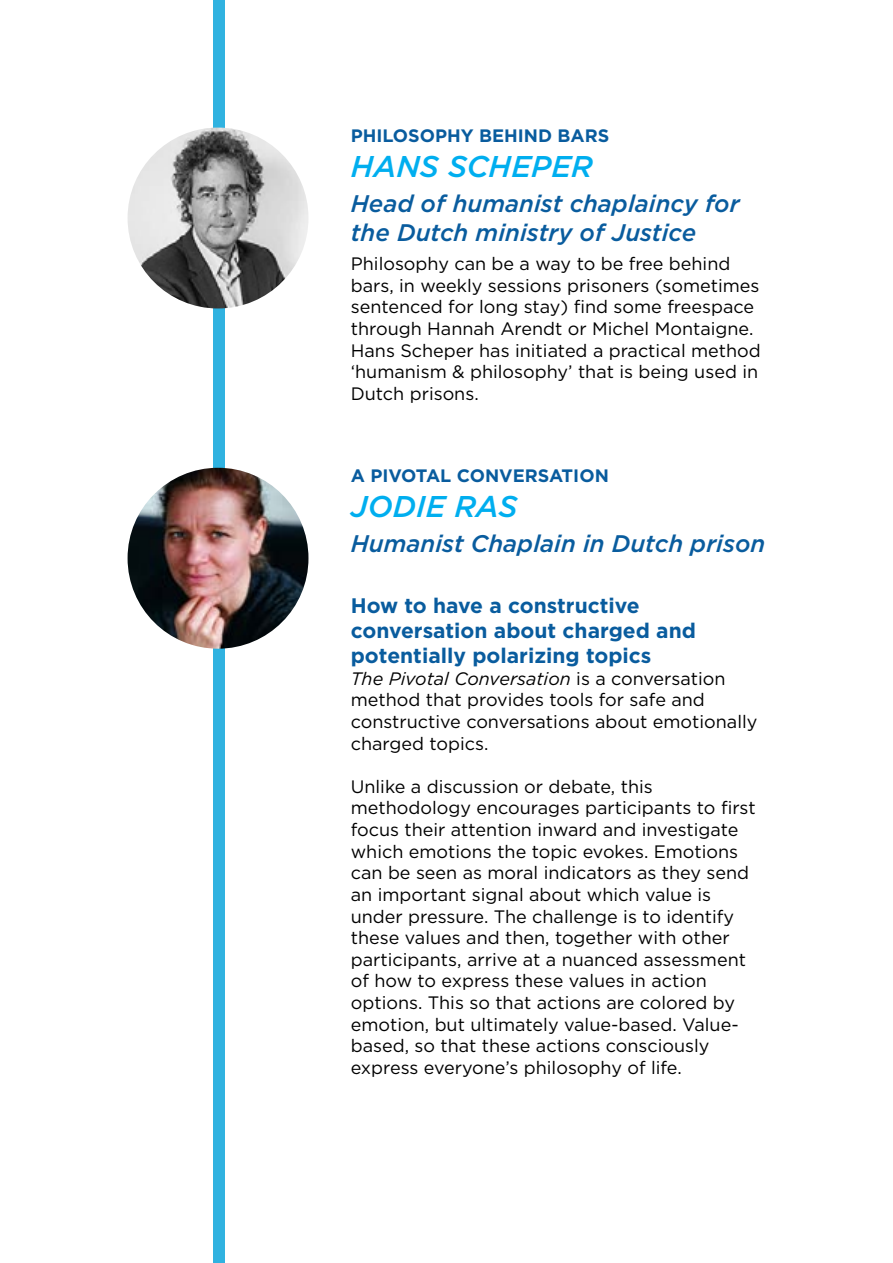
<style>
.page{position:relative;width:893px;height:1263px;background:#fff}
.page>*{position:absolute;margin:0;border:0;box-sizing:border-box;transform-origin:0 0}
.t1{font:italic 500 30px "Gotham";color:#00aeef}
.t2{font:italic 500 24px/28.8px "Gotham";color:#095c9e}
.t3{font:700 21px/25.2px "Gotham";color:#095c9e}
.t4{font:18px/21.6px "Gotham";color:#000}
.t5{font:700 18px "Gotham";color:#095c9e}
.s1{font-style:italic}
</style>
<div class="page">
<div style="left:213px;top:0;width:12px;height:1263px;background:#30b2e0"></div>
<img style="left:128px;top:128px;width:180px;height:180px;border-radius:90px">
<img style="left:128px;top:468px;width:180px;height:181px;border-radius:90px">
<p class="t5" style="left:351px;top:124px;width:260px">PHILOSOPHY BEHIND BARS</p>
<h1 class="t1" style="left:351px;top:147px;width:244px">HANS SCHEPER</h1>
<h2 class="t2" style="left:351px;top:189px;width:390px">Head of humanist chaplaincy for the Dutch ministry of Justice</h2>
<p class="t4" style="left:351px;top:253px;width:411px">Philosophy can be a way to be free behind bars, in weekly sessions prisoners (sometimes sentenced for long stay) find some freespace through Hannah Arendt or Michel Montaigne.<br>Hans Scheper has initiated a practical method ‘humanism &amp; philosophy’ that is being used in Dutch prisons.</p>
<p class="t5" style="left:351px;top:464px;width:260px">A PIVOTAL CONVERSATION</p>
<h1 class="t1" style="left:351px;top:487px;width:168px">JODIE RAS</h1>
<h2 class="t2" style="left:351px;top:529px;width:416px">Humanist Chaplain in Dutch prison</h2>
<p class="t3" style="left:351px;top:593px;width:347px">How to have a constructive conversation about charged and potentially polarizing topics</p>
<p class="t4" style="left:351px;top:667px;width:408px"><span class="s1">The Pivotal Conversation</span> is a conversation method that provides tools for safe and constructive conversations about emotionally charged topics.</p>
<p class="t4" style="left:351px;top:775px;width:406px">Unlike a discussion or debate, this methodology encourages participants to first focus their attention inward and investigate which emotions the topic evokes. Emotions can be seen as moral indicators as they send an important signal about which value is under pressure. The challenge is to identify these values and then, together with other participants, arrive at a nuanced assessment of how to express these values in action options. This so that actions are colored by emotion, but ultimately value-based. Value&shy;based, so that these actions consciously express everyone’s philosophy of life.</p>
</div>
